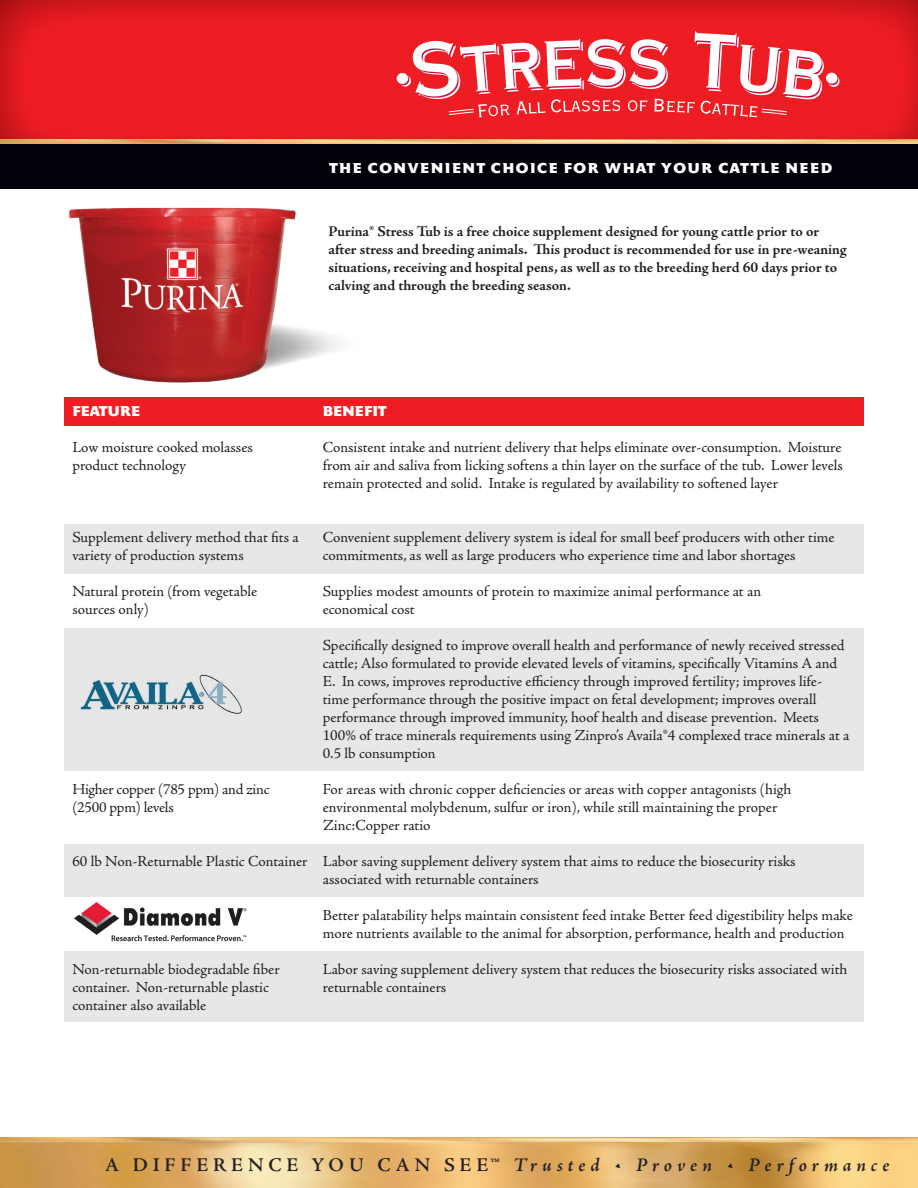
<style>
.page{position:relative;width:918px;height:1188px;background:#fff}
.page>*{position:absolute;margin:0;border:0;box-sizing:border-box;transform-origin:0 0}
.t1{font:italic 600 19.5px "Adobe Jenson Pro";letter-spacing:.245em;color:#231f20}
.t2{font:15.3px/18px "Adobe Jenson Pro";letter-spacing:-.005em;color:#231f20}
.t3{font:700 15px/18px "Adobe Jenson Pro";letter-spacing:-.005em;color:#231f20}
.t4{font:800 14.25px "Astoria";letter-spacing:.1em;color:#fff}
.t5{font:800 14.25px "Astoria";color:#fff}
.s1{font-style:normal}
</style>
<div class="page">
<div style="left:64px;top:397px;width:799px;height:28px;background:#ee1d23"></div>
<div style="left:64px;top:524px;width:800px;height:50px;background:#e6e7e9"></div>
<div style="left:64px;top:628px;width:800px;height:143px;background:#e6e7e9"></div>
<div style="left:64px;top:844px;width:800px;height:53px;background:#e6e7e9"></div>
<div style="left:64px;top:951px;width:800px;height:71px;background:#e6e7e9"></div>
<svg style="left:0;top:0;width:918px;height:139px;background:#e71b21"></svg>
<div style="left:0;top:143px;width:918px;height:45px;background:#010209"></div>
<img style="left:0;top:1138px;width:918px;height:50px">
<img style="left:0;top:139px;width:918px;height:5px">
<svg style="left:312px;top:331px;width:26px;height:26px"></svg>
<img style="left:51px;top:188px;width:261px;height:195px">
<svg style="left:399px;top:75px;width:12px;height:12px"></svg>
<svg style="left:828px;top:76px;width:12px;height:11px"></svg>
<svg style="left:398px;top:74px;width:12px;height:12px"></svg>
<svg style="left:826px;top:74px;width:13px;height:12px"></svg>
<div style="left:396px;top:73px;width:12px;height:11px;background:#fff;border-radius:5px"></div>
<svg style="left:412px;top:31px;width:413px;height:87px"></svg>
<div style="left:826px;top:72px;width:12px;height:12px;background:#fff;border-radius:5px"></div>
<img style="left:74px;top:902px;width:173px;height:40px">
<img style="left:80px;top:674px;width:162px;height:40px">
<p class="t4" style="left:330px;top:160px;width:504px">THE CONVENIENT CHOICE FOR WHAT YOUR CATTLE NEED</p>
<p class="t3" style="left:328px;top:223px;width:520px">Purina® Stress Tub is a free choice supplement designed for young cattle prior to or after stress and breeding animals. This product is recommended for use in pre-weaning situations, receiving and hospital pens, as well as to the breeding herd 60 days prior to calving and through the breeding season.</p>
<p class="t5" style="left:72px;top:403px;width:69px">FEATURE</p>
<p class="t2" style="left:72px;top:438px;width:182px">Low moisture cooked molasses product technology</p>
<p class="t2" style="left:72px;top:528px;width:228px">Supplement delivery method that fits a variety of production systems</p>
<p class="t2" style="left:72px;top:582px;width:186px">Natural protein (from vegetable sources only)</p>
<p class="t2" style="left:72px;top:780px;width:199px">Higher copper (785 ppm) and zinc (2500 ppm) levels</p>
<p class="t2" style="left:72px;top:852px;width:237px">60 lb Non-Returnable Plastic Container</p>
<p class="t2" style="left:72px;top:960px;width:209px">Non-returnable biodegradable fiber container. Non-returnable plastic container also available</p>
<p class="t5" style="left:323px;top:403px;width:65px">BENEFIT</p>
<p class="t2" style="left:323px;top:438px;width:522px;text-align:justify">Consistent intake and nutrient delivery that helps eliminate over-consumption. Moisture from air and saliva from licking softens a thin layer on the surface of the tub. Lower levels remain protected and solid. Intake is regulated by availability to softened layer</p>
<p class="t2" style="left:323px;top:528px;width:513px">Convenient supplement delivery system is ideal for small beef producers with other time commitments, as well as large producers who experience time and labor shortages</p>
<p class="t2" style="left:323px;top:582px;width:440px">Supplies modest amounts of protein to maximize animal performance at an economical cost</p>
<p class="t2" style="left:323px;top:636px;width:528px">Specifically designed to improve overall health and performance of newly received stressed cattle; Also formulated to provide elevated levels of vitamins, specifically Vitamins A and E. In cows, improves reproductive efficiency through improved fertility; improves life&shy;time performance through the positive impact on fetal development; improves overall performance through improved immunity, hoof health and disease prevention. Meets 100% of trace minerals requirements using Zinpro’s Availa®4 complexed trace minerals at a 0.5 lb consumption</p>
<p class="t2" style="left:323px;top:780px;width:470px">For areas with chronic copper deficiencies or areas with copper antagonists (high environmental molybdenum, sulfur or iron), while still maintaining the proper<br>Zinc:Copper ratio</p>
<p class="t2" style="left:323px;top:852px;width:474px">Labor saving supplement delivery system that aims to reduce the biosecurity risks associated with returnable containers</p>
<p class="t2" style="left:323px;top:906px;width:532px">Better palatability helps maintain consistent feed intake Better feed digestibility helps make more nutrients available to the animal for absorption, performance, health and production</p>
<p class="t2" style="left:323px;top:960px;width:526px">Labor saving supplement delivery system that reduces the biosecurity risks associated with returnable containers</p>
<p class="t1" style="left:105px;top:1154px;width:786px"><span class="s1">A DIFFERENCE YOU CAN SEE™</span> Trusted • Proven • Performance</p>
</div>
